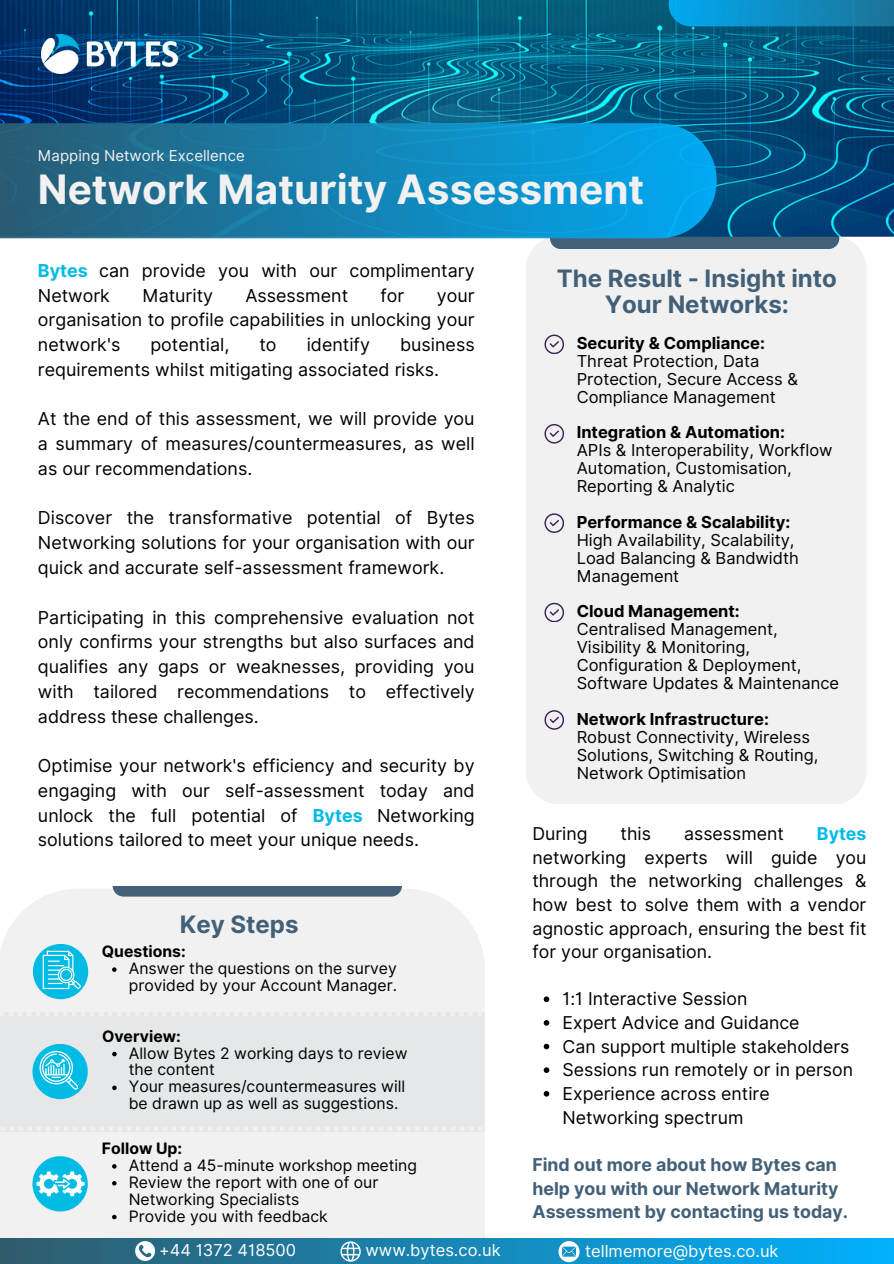
<style>
.page{position:relative;width:894px;height:1264px;background:#fff}
.page>*{position:absolute;margin:0;border:0;box-sizing:border-box;transform-origin:0 0}
.t1{font:700 40.5px "Inter";color:#f1f1f1}
.t2{font:700 24px/25.8px "Inter";color:#426078;text-align:center}
.t3{font:17.85px/24.8px "Inter";color:#000;text-align:justify}
.t4{font:17.7px/23.7px "Inter";color:#000;text-align:justify}
.t5{font:700 17.7px/23.7px "Inter";color:#426078}
.t6{font:16.5px/18px "Inter";color:#000}
.t7{font:700 16.5px "Inter";color:#000}
.t8{font:16.5px "Inter";color:#fff}
.t9{font:15.75px/16.8px "Inter";color:#000}
.t10{font:700 15.75px "Inter";color:#000}
.t11{font:15px "Inter";color:#f1f1f1}
.s1{font-weight:700;color:#00bbe3}
.s2{font-weight:700}
</style>
<div class="page">
<div style="left:526px;top:237px;width:340px;height:567px;background:#f1f1f1"></div>
<div style="left:550px;top:237px;width:289px;height:12px;background:#426078"></div>
<div style="left:0;top:889px;width:484px;height:349px;background:#f1f1f1"></div>
<div style="left:0;top:1011px;width:484px;height:119px;background:#e5e7e8"></div>
<div style="left:32px;top:1043px;width:56px;height:56px;background:#00bbe3;border-radius:50%"></div>
<div style="left:32px;top:1156px;width:56px;height:55px;background:#00bbe3;border-radius:50%"></div>
<div style="left:33px;top:943px;width:55px;height:56px;background:#00bbe3;border-radius:50%"></div>
<svg style="left:39px;top:1050px;width:39px;height:39px"></svg>
<svg style="left:43px;top:950px;width:38px;height:39px"></svg>
<svg style="left:36px;top:1171px;width:49px;height:25px"></svg>
<svg style="left:112px;top:1164px;width:4px;height:4px"></svg>
<svg style="left:112px;top:1180px;width:4px;height:5px"></svg>
<svg style="left:112px;top:1214px;width:4px;height:5px"></svg>
<svg style="left:112px;top:967px;width:4px;height:4px"></svg>
<svg style="left:112px;top:1051px;width:5px;height:5px"></svg>
<svg style="left:112px;top:1085px;width:5px;height:5px"></svg>
<div style="left:113px;top:886px;width:289px;height:10px;background:#426078"></div>
<div style="left:0;top:1238px;width:893px;height:25px;background:linear-gradient(to right,#345e6d,#00b0fc)"></div>
<img style="left:0;top:0;width:893px;height:237px">
<svg style="left:0;top:123px;width:716px;height:115px;background:#1481b1"></svg>
<div style="left:668px;top:0;width:225px;height:26px;background:linear-gradient(to right,#00a5eb,#1c759a)"></div>
<img style="left:42px;top:34px;width:136px;height:40px">
<svg style="left:135px;top:1240px;width:20px;height:20px"></svg>
<svg style="left:340px;top:1241px;width:20px;height:20px"></svg>
<svg style="left:558px;top:1240px;width:21px;height:22px"></svg>
<svg style="left:543px;top:996px;width:6px;height:6px"></svg>
<svg style="left:543px;top:1020px;width:6px;height:5px"></svg>
<svg style="left:543px;top:1043px;width:6px;height:6px"></svg>
<svg style="left:543px;top:1067px;width:6px;height:5px"></svg>
<svg style="left:543px;top:1091px;width:6px;height:5px"></svg>
<svg style="left:544px;top:334px;width:19px;height:20px"></svg>
<svg style="left:544px;top:424px;width:19px;height:19px"></svg>
<svg style="left:544px;top:513px;width:19px;height:19px"></svg>
<svg style="left:544px;top:602px;width:19px;height:20px"></svg>
<svg style="left:544px;top:710px;width:19px;height:19px"></svg>
<h4 class="t11" style="left:38px;top:147px;width:208px">Mapping Network Excellence</h4>
<h4 class="t1" style="left:38px;top:165px;width:607px">Network Maturity Assessment</h4>
<p class="t3" style="left:38px;top:258px;width:438px"><span class="s1">Bytes</span> can provide you with our complimentary<br>Network</p>
<p class="t3" style="left:142px;top:283px;width:72px">Maturity</p>
<p class="t3" style="left:245px;top:283px;width:104px">Assessment</p>
<p class="t3" style="left:380px;top:283px;width:25px">for</p>
<p class="t3" style="left:38px;top:283px;width:438px;text-indent:399px">your organisation to profile capabilities in unlocking your network's</p>
<p class="t3" style="left:150px;top:332px;width:80px">potential,</p>
<p class="t3" style="left:259px;top:332px;width:19px">to</p>
<p class="t3" style="left:306px;top:332px;width:65px">identify</p>
<p class="t3" style="left:38px;top:332px;width:438px;text-indent:362px">business requirements whilst mitigating associated risks.</p>
<p class="t3" style="left:38px;top:406px;width:438px">At the end of this assessment, we will provide you a summary of measures/countermeasures, as well as our recommendations.</p>
<h4 class="t3" style="left:38px;top:505px;width:438px">Discover the transformative potential of Bytes Networking solutions for your organisation with our quick and accurate self-assessment framework.</h4>
<p class="t3" style="left:38px;top:604px;width:438px">Participating in this comprehensive evaluation not only confirms your strengths but also surfaces and qualifies any gaps or weaknesses, providing you with tailored recommendations to effectively address these challenges.</p>
<p class="t3" style="left:38px;top:753px;width:438px">Optimise your network's efficiency and security by engaging with our self-assessment today and unlock the full potential of <span class="s1">Bytes</span> Networking solutions tailored to meet your unique needs.</p>
<p class="t2" style="left:180px;top:911px;width:120px">Key Steps</p>
<p class="t10" style="left:102px;top:942px;width:85px">Questions:</p>
<h4 class="t9" style="left:129px;top:960px;width:270px">Answer the questions on the survey provided by your Account Manager.</h4>
<p class="t10" style="left:102px;top:1026px;width:80px">Overview:</p>
<p class="t9" style="left:129px;top:1044px;width:280px">Allow Bytes 2 working days to review the content</p>
<h4 class="t9" style="left:129px;top:1078px;width:278px">Your measures/countermeasures will be drawn up as well as suggestions.</h4>
<p class="t10" style="left:102px;top:1138px;width:82px">Follow Up:</p>
<p class="t9" style="left:129px;top:1156px;width:290px">Attend a 45-minute workshop meeting</p>
<h1 class="t9" style="left:129px;top:1173px;width:251px">Review the report with one of our<br>Networking Specialists</h1>
<p class="t9" style="left:129px;top:1207px;width:200px">Provide you with feedback</p>
<p class="t8" style="left:159px;top:1240px;width:138px">+44 1372 418500</p>
<h4 class="t8" style="left:365px;top:1240px;width:137px">www.bytes.co.uk</h4>
<h4 class="t2" style="left:556px;top:265px;width:281px">The Result - Insight into<br>Your Networks:</h4>
<p class="t7" style="left:576px;top:333px;width:190px">Security &amp; Compliance:</p>
<h3 class="t6" style="left:576px;top:352px;width:223px">Threat Protection, Data<br>Protection, Secure Access &amp;<br>Compliance Management</h3>
<h2 class="t7" style="left:576px;top:422px;width:210px">Integration &amp; Automation:</h2>
<p class="t6" style="left:576px;top:441px;width:257px">APIs &amp; Interoperability, Workflow<br>Automation, Customisation,<br>Reporting &amp; Analytic</p>
<h5 class="t6" style="left:576px;top:512px;width:219px"><span class="s2">Performance &amp; Scalability:<br></span>High Availability, Scalability,</h5>
<p class="t6" style="left:576px;top:548px;width:223px">Load Balancing &amp; Bandwidth<br>Management</p>
<p class="t7" style="left:576px;top:601px;width:164px">Cloud Management:</p>
<h5 class="t6" style="left:576px;top:620px;width:264px">Centralised Management,<br>Visibility &amp; Monitoring,<br>Configuration &amp; Deployment,<br>Software Updates &amp; Maintenance</h5>
<p class="t7" style="left:576px;top:708px;width:194px">Network Infrastructure:</p>
<p class="t6" style="left:576px;top:727px;width:243px">Robust Connectivity, Wireless<br>Solutions, Switching &amp; Routing,<br>Network Optimisation</p>
<h4 class="t4" style="left:532px;top:821px;width:57px">During</h4>
<h4 class="t4" style="left:620px;top:821px;width:32px">this</h4>
<h4 class="t4" style="left:684px;top:821px;width:101px">assessment</h4>
<h4 class="t4" style="left:532px;top:821px;width:335px;text-indent:284px"><span class="s1">Bytes </span>networking experts will guide you through the networking challenges &amp; how best to solve them with a vendor agnostic approach, ensuring the best fit for your organisation.</h4>
<h4 class="t4" style="left:562px;top:987px;width:186px">1:1 Interactive Session</h4>
<h4 class="t4" style="left:562px;top:1010px;width:238px">Expert Advice and Guidance</h4>
<p class="t4" style="left:562px;top:1034px;width:288px">Can support multiple stakeholders</p>
<p class="t4" style="left:562px;top:1058px;width:292px">Sessions run remotely or in person</p>
<p class="t4" style="left:562px;top:1081px;width:208px">Experience across entire<br>Networking spectrum</p>
<p class="t5" style="left:532px;top:1152px;width:317px">Find out more about how Bytes can help you with our Network Maturity<br>Assessment by contacting us today.</p>
<h4 class="t8" style="left:585px;top:1240px;width:195px">tellmemore@bytes.co.uk</h4>
</div>
